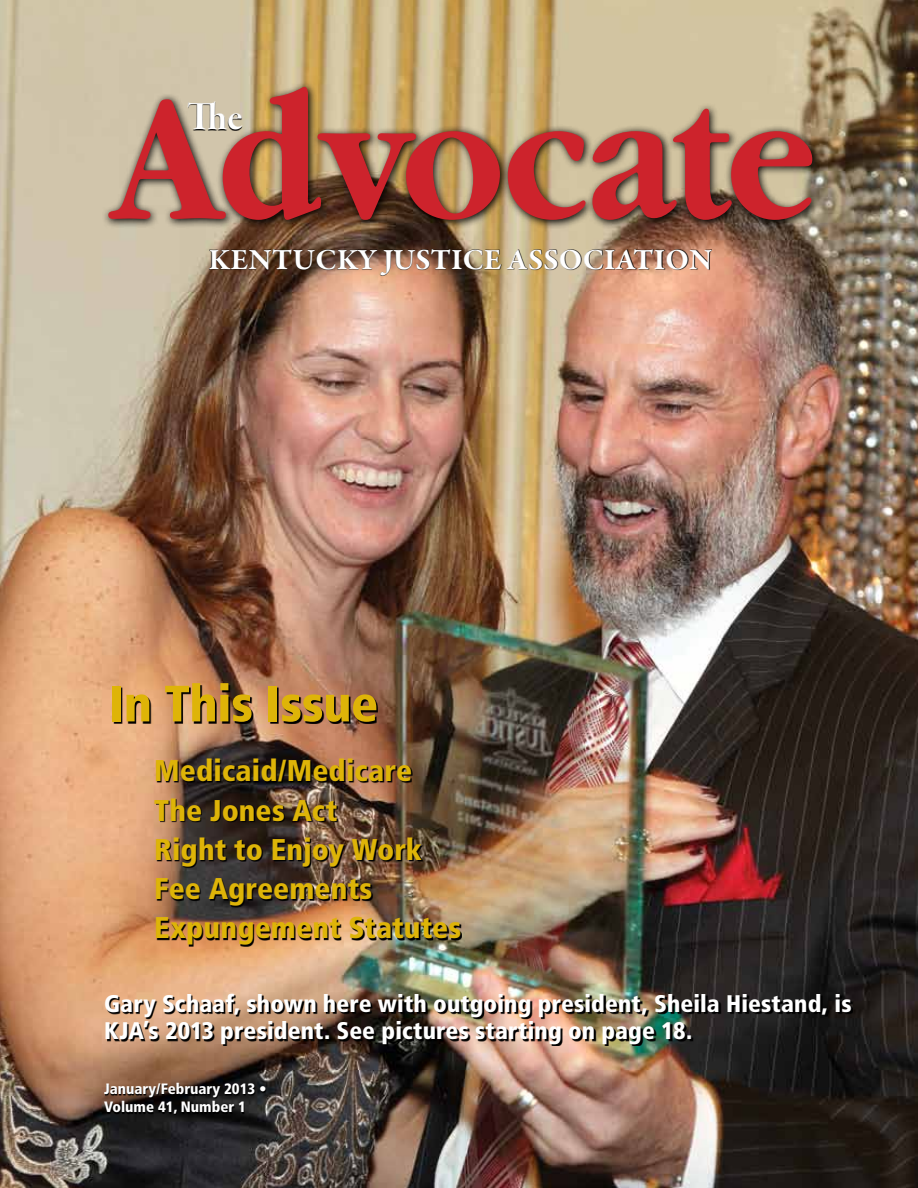
<style>
.page{position:relative;width:918px;height:1188px;background:#fff}
.page>*{position:absolute;margin:0;border:0;box-sizing:border-box;transform-origin:0 0}
.t1{font:900 condensed 51px "Frutiger LT Std";letter-spacing:-.005em;color:#deb408}
.t2{font:42px "Garamond Premr Pro Bd Disp";color:#fff}
.t3{font:900 condensed 30px/39.3px "Frutiger LT Std";letter-spacing:.005em;color:#deb408}
.t4{font:700 30px "Garamond Premr Pro";letter-spacing:.005em;color:#fff}
.t5{font:900 condensed 24px/27px "Frutiger LT Std";letter-spacing:.005em;color:#fff}
.t6{font:900 condensed 15px/18px "Frutiger LT Std";color:#fff}
</style>
<div class="page">
<img style="left:0;top:0;width:918px;height:1188px">
<img style="left:209px;top:249px;width:503px;height:26px">
<svg style="left:102px;top:93px;width:114px;height:136px;background:#bdb39b"></svg>
<svg style="left:216px;top:81px;width:115px;height:148px;background:#967d5b"></svg>
<svg style="left:311px;top:220px;width:88px;height:9px"></svg>
<svg style="left:399px;top:125px;width:102px;height:104px"></svg>
<svg style="left:108px;top:87px;width:392px;height:133px;background:#b86f5a"></svg>
<svg style="left:501px;top:125px;width:85px;height:104px;background:#b49f78"></svg>
<svg style="left:508px;top:131px;width:78px;height:89px;background:#be6b5a"></svg>
<svg style="left:586px;top:125px;width:81px;height:104px"></svg>
<svg style="left:667px;top:103px;width:74px;height:127px"></svg>
<svg style="left:725px;top:125px;width:97px;height:104px;background:#756654"></svg>
<svg style="left:592px;top:109px;width:220px;height:111px;background:#b8695c"></svg>
<svg style="left:105px;top:1084px;width:162px;height:31px;background:#1e1815"></svg>
<svg style="left:188px;top:102px;width:54px;height:28px;background:#8c8473"></svg>
<img style="left:156px;top:760px;width:306px;height:187px">
<svg style="left:114px;top:685px;width:264px;height:38px;background:#73513c"></svg>
<img style="left:107px;top:995px;width:746px;height:51px">
<p class="t2" style="left:188px;top:94px;width:56px">The</p>
<p class="t4" style="left:208px;top:241px;width:505px">KENTUCKY JUSTICE ASSOCIATION</p>
<p class="t1" style="left:109px;top:673px;width:271px">In This Issue</p>
<p class="t3" style="left:154px;top:751px;width:309px">Medicaid/Medicare<br>The Jones Act<br>Right to Enjoy Work<br>Fee Agreements<br>Expungement Statutes</p>
<p class="t5" style="left:104px;top:990px;width:749px">Gary Schaaf, shown here with outgoing president, Sheila Hiestand, is<br>KJA’s 2013 president. See pictures starting on page 18.</p>
<p class="t6" style="left:104px;top:1080px;width:164px">January/February 2013 •<br>Volume 41, Number 1</p>
</div>
